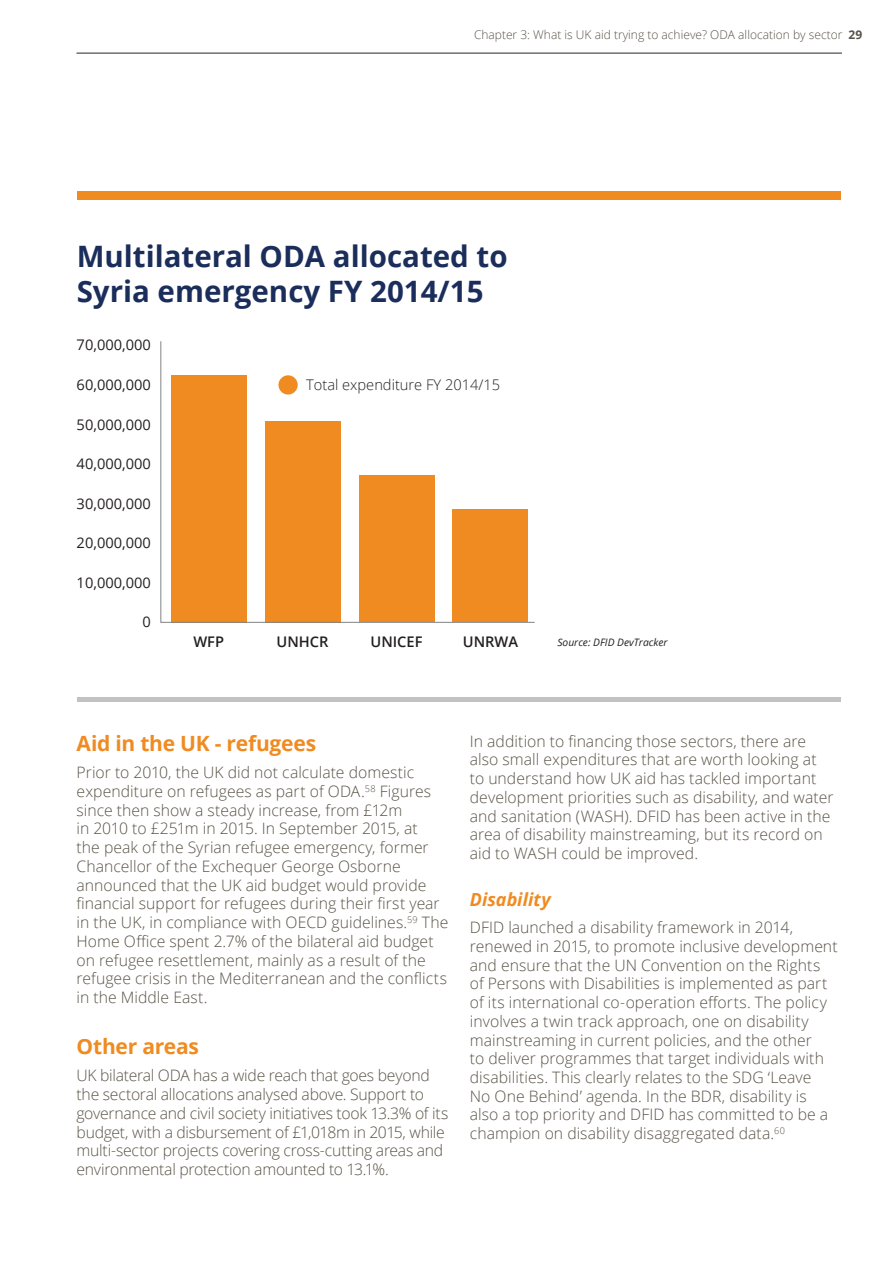
<style>
.page{position:relative;width:893px;height:1263px;background:#fff}
.page>*{position:absolute;margin:0;border:0;box-sizing:border-box;transform-origin:0 0}
.t1{font:700 29.55px/35.4px "Open Sans";color:#1b2e5b}
.t2{font:700 21px "Open Sans";letter-spacing:-.015em;color:#f08b21}
.t3{font:italic 700 18px "Open Sans";color:#f08b21}
.t4{font:300 15.75px/18.8px "Open Sans";color:#595347}
.t5{font:14.7px "Open Sans";color:#231f20}
.t6{font:300 14.7px "Open Sans";color:#231f20}
.t7{font:600 14.7px "Open Sans";color:#231f20}
.t8{font:300 12px "Open Sans";color:#595347}
.t9{font:italic 10.2px "Open Sans";color:#231f20}
.s1{font-weight:700}
</style>
<div class="page">
<hr style="left:77px;top:52px;width:765px;height:2px;background:#6d6e71">
<div style="left:77px;top:191px;width:764px;height:9px;background:#f08b21"></div>
<svg style="left:160px;top:341px;width:375px;height:282px"></svg>
<div style="left:77px;top:697px;width:764px;height:5px;background:#c1c2c4"></div>
<p class="t8" style="left:474px;top:30px;width:390px">Chapter 3: What is UK aid trying to achieve? ODA allocation by sector <span class="s1">29</span></p>
<h1 class="t1" style="left:77px;top:241px;width:432px">Multilateral ODA allocated to<br>Syria emergency FY 2014/15</h1>
<p class="t5" style="left:77px;top:339px;width:76px">70,000,000</p>
<p class="t5" style="left:77px;top:379px;width:76px">60,000,000</p>
<p class="t5" style="left:77px;top:418px;width:76px">50,000,000</p>
<p class="t5" style="left:77px;top:458px;width:76px">40,000,000</p>
<p class="t5" style="left:77px;top:497px;width:76px">30,000,000</p>
<p class="t5" style="left:77px;top:537px;width:76px">20,000,000</p>
<p class="t5" style="left:77px;top:576px;width:76px">10,000,000</p>
<p class="t5" style="left:142px;top:616px;width:10px">0</p>
<p class="t6" style="left:306px;top:379px;width:195px">Total expenditure FY 2014/15</p>
<p class="t7" style="left:193px;top:635px;width:32px">WFP</p>
<p class="t7" style="left:277px;top:635px;width:53px">UNHCR</p>
<p class="t7" style="left:370px;top:635px;width:54px">UNICEF</p>
<p class="t7" style="left:463px;top:635px;width:57px">UNRWA</p>
<p class="t9" style="left:557px;top:638px;width:112px">Source: DFID DevTracker</p>
<h2 class="t2" style="left:77px;top:735px;width:241px">Aid in the UK - refugees</h2>
<p class="t4" style="left:77px;top:764px;width:373px">Prior to 2010, the UK did not calculate domestic expenditure on refugees as part of ODA.<sup>58</sup> Figures since then show a steady increase, from £12m<br>in 2010 to £251m in 2015. In September 2015, at<br>the peak of the Syrian refugee emergency, former Chancellor of the Exchequer George Osborne announced that the UK aid budget would provide financial support for refugees during their first year in the UK, in compliance with OECD guidelines.<sup>59</sup> The Home Office spent 2.7% of the bilateral aid budget on refugee resettlement, mainly as a result of the refugee crisis in the Mediterranean and the conflicts in the Middle East.</p>
<h2 class="t2" style="left:77px;top:1038px;width:124px">Other areas</h2>
<p class="t4" style="left:77px;top:1068px;width:373px">UK bilateral ODA has a wide reach that goes beyond the sectoral allocations analysed above. Support to governance and civil society initiatives took 13.3% of its budget, with a disbursement of £1,018m in 2015, while multi-sector projects covering cross-cutting areas and environmental protection amounted to 13.1%.</p>
<p class="t4" style="left:470px;top:731px;width:365px">In addition to financing those sectors, there are also small expenditures that are worth looking at to understand how UK aid has tackled important development priorities such as disability, and water and sanitation (WASH). DFID has been active in the area of disability mainstreaming, but its record on aid to WASH could be improved.</p>
<p class="t3" style="left:470px;top:892px;width:82px">Disability</p>
<p class="t4" style="left:470px;top:919px;width:369px">DFID launched a disability framework in 2014, renewed in 2015, to promote inclusive development and ensure that the UN Convention on the Rights of Persons with Disabilities is implemented as part of its international co-operation efforts. The policy involves a twin track approach, one on disability mainstreaming in current policies, and the other<br>to deliver programmes that target individuals with disabilities. This clearly relates to the SDG ‘Leave<br>No One Behind’ agenda. In the BDR, disability is also a top priority and DFID has committed to be a champion on disability disaggregated data.<sup>60</sup></p>
</div>
